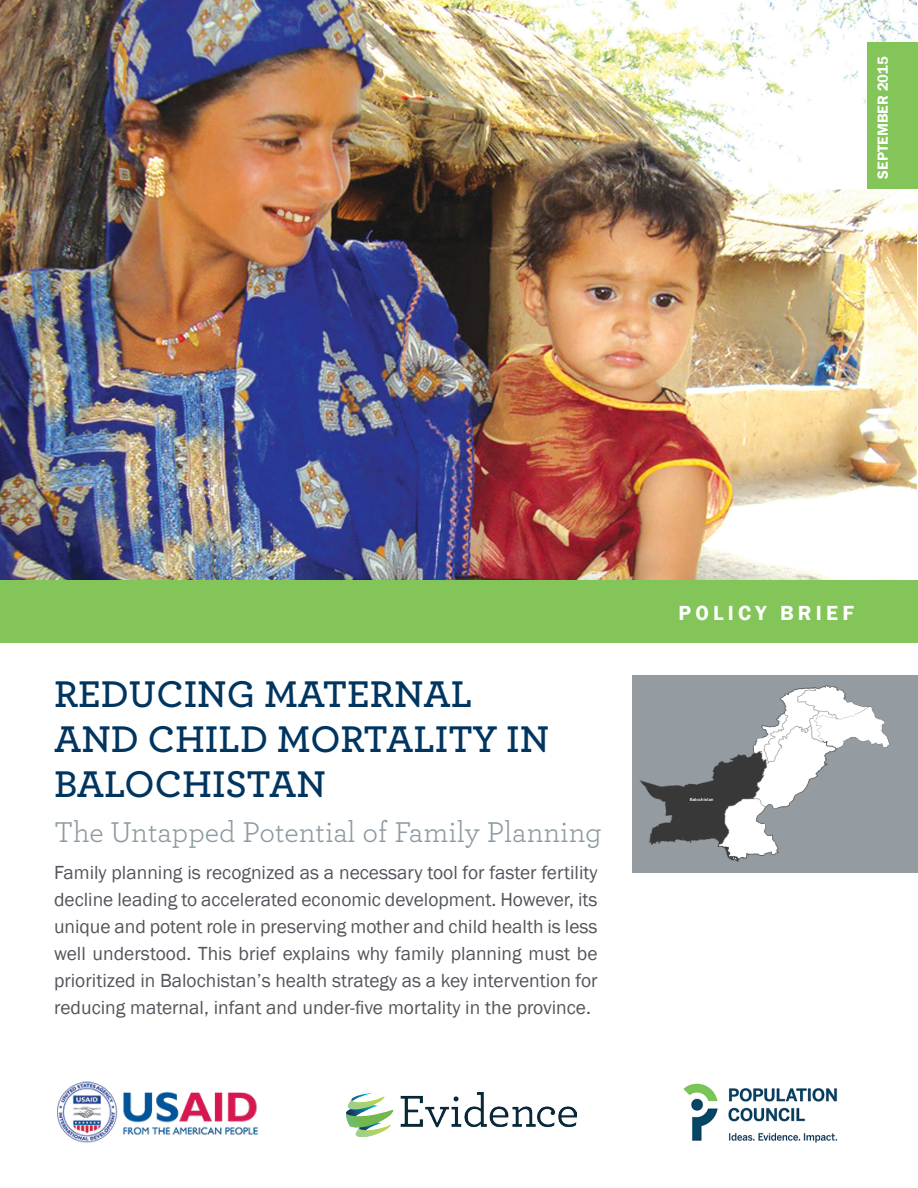
<style>
.page{position:relative;width:918px;height:1188px;background:#fff}
.page>*{position:absolute;margin:0;border:0;box-sizing:border-box;transform-origin:0 0}
.t1{font:600 39px/45px "Archer";color:#003560}
.t2{font:30px "Archer";color:#8b99a1}
.t3{font:600 21px "Franklin Gothic";letter-spacing:.2em;color:#fff}
.t4{font:19.5px/27px "Franklin Gothic";color:#52555b;text-align:justify}
.t5{font:600 15px "Franklin Gothic";color:#fff}
</style>
<div class="page">
<img style="left:0;top:0;width:916px;height:580px">
<div style="left:0;top:580px;width:918px;height:63px;background:#83c559"></div>
<div style="left:867px;top:43px;width:51px;height:146px;background:#83c559"></div>
<img style="left:346px;top:1092px;width:230px;height:45px">
<img style="left:57px;top:1081px;width:201px;height:62px">
<img style="left:683px;top:1083px;width:155px;height:60px">
<div style="left:632px;top:676px;width:286px;height:197px;background:#959ca1"></div>
<img style="left:632px;top:675px;width:271px;height:187px">
<p class="t5" style="left:873px;top:179px;width:124px;rotate:-90deg">SEPTEMBER 2015</p>
<p class="t1" style="left:54px;top:669px;width:497px">REDUCING MATERNAL<br>AND CHILD MORTALITY IN<br>BALOCHISTAN</p>
<p class="t2" style="left:54px;top:811px;width:549px">The Untapped Potential of Family Planning</p>
<p class="t4" style="left:54px;top:860px;width:545px">Family planning is recognized as a necessary tool for faster fertility decline leading to accelerated economic development. However, its unique and potent role in preserving mother and child health is less well understood. This brief explains why family planning must be prioritized in Balochistan’s health strategy as a key intervention for reducing maternal, infant and under-five mortality in the province.</p>
<p class="t3" style="left:679px;top:600px;width:177px">POLICY BRIEF</p>
</div>
